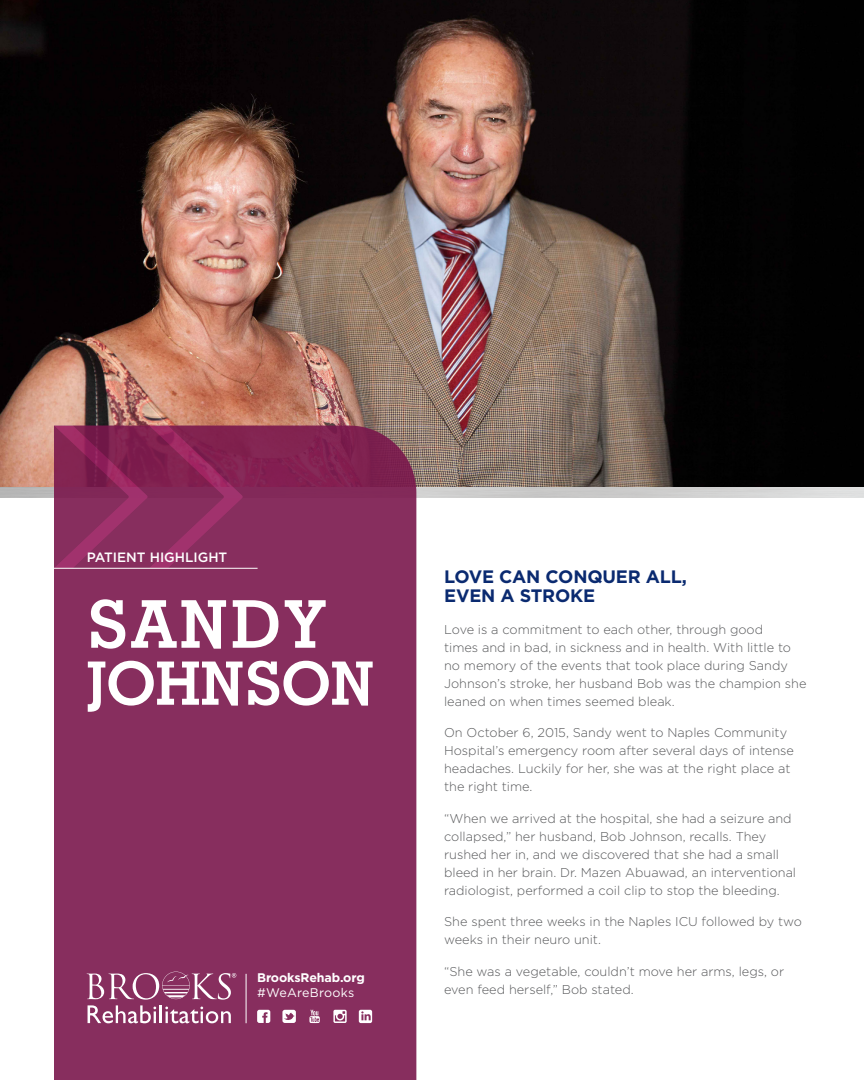
<style>
.page{position:relative;width:864px;height:1080px;background:#fff}
.page>*{position:absolute;margin:0;border:0;box-sizing:border-box;transform-origin:0 0}
.t1{font:700 66px "Geometric Slab 703 BT";letter-spacing:.05em;color:#fff}
.t2{font:700 60px "Geometric Slab 703 BT";color:#fff}
.Body_Copy{font:700 18px/19.5px "Gotham";letter-spacing:-.01em;color:#0a2a70}
.Page_Title_Sub{font:500 13.5px "Gotham";color:#fff}
.Body_Copy-2{font:300 12.75px/18px "Gotham";color:#57585a}
.t3{font:700 12.45px "Gotham";letter-spacing:-.01em;color:#fff}
.t4{font:12.45px "Gotham";letter-spacing:.02em;color:#fff}
</style>
<div class="page">
<img style="left:0;top:0;width:864px;height:487px">
<div style="left:54px;top:426px;width:362px;height:654px;background:#872e5e"></div>
<svg style="left:54px;top:426px;width:189px;height:142px;background:#88295a"></svg>
<hr style="left:54px;top:568px;width:204px;height:1px;background:#fff">
<svg style="left:333px;top:1010px;width:14px;height:13px"></svg>
<svg style="left:309px;top:1010px;width:11px;height:13px"></svg>
<svg style="left:282px;top:1010px;width:14px;height:13px"></svg>
<svg style="left:257px;top:1010px;width:13px;height:13px"></svg>
<svg style="left:359px;top:1010px;width:13px;height:13px"></svg>
<svg style="left:87px;top:972px;width:149px;height:51px;background:#a25d82"></svg>
<hr style="left:246px;top:974px;width:1px;height:49px;background:#fff">
<p class="Page_Title_Sub" style="left:87px;top:548px;width:142px">PATIENT HIGHLIGHT</p>
<p class="t1" style="left:87px;top:584px;width:242px">SANDY</p>
<p class="t2" style="left:87px;top:647px;width:289px">JOHNSON</p>
<p class="t3" style="left:257px;top:970px;width:109px">BrooksRehab.org</p>
<p class="t4" style="left:257px;top:985px;width:99px">#WeAreBrooks</p>
<p class="Body_Copy" style="left:444px;top:567px;width:244px">LOVE CAN CONQUER ALL,<br>EVEN A STROKE</p>
<p class="Body_Copy-2" style="left:444px;top:620px;width:364px">Love is a commitment to each other, through good<br>times and in bad, in sickness and in health. With little to no memory of the events that took place during Sandy Johnson’s stroke, her husband Bob was the champion she leaned on when times seemed bleak.</p>
<p class="Body_Copy-2" style="left:444px;top:724px;width:351px">On October 6, 2015, Sandy went to Naples Community Hospital’s emergency room after several days of intense headaches. Luckily for her, she was at the right place at the right time.</p>
<p class="Body_Copy-2" style="left:444px;top:809px;width:354px">“When we arrived at the hospital, she had a seizure and collapsed,” her husband, Bob Johnson, recalls. They rushed her in, and we discovered that she had a small bleed in her brain. Dr. Mazen Abuawad, an interventional radiologist, performed a coil clip to stop the bleeding.</p>
<p class="Body_Copy-2" style="left:444px;top:913px;width:359px">She spent three weeks in the Naples ICU followed by two weeks in their neuro unit.</p>
<p class="Body_Copy-2" style="left:444px;top:962px;width:341px">“She was a vegetable, couldn’t move her arms, legs, or even feed herself,” Bob stated.</p>
</div>
